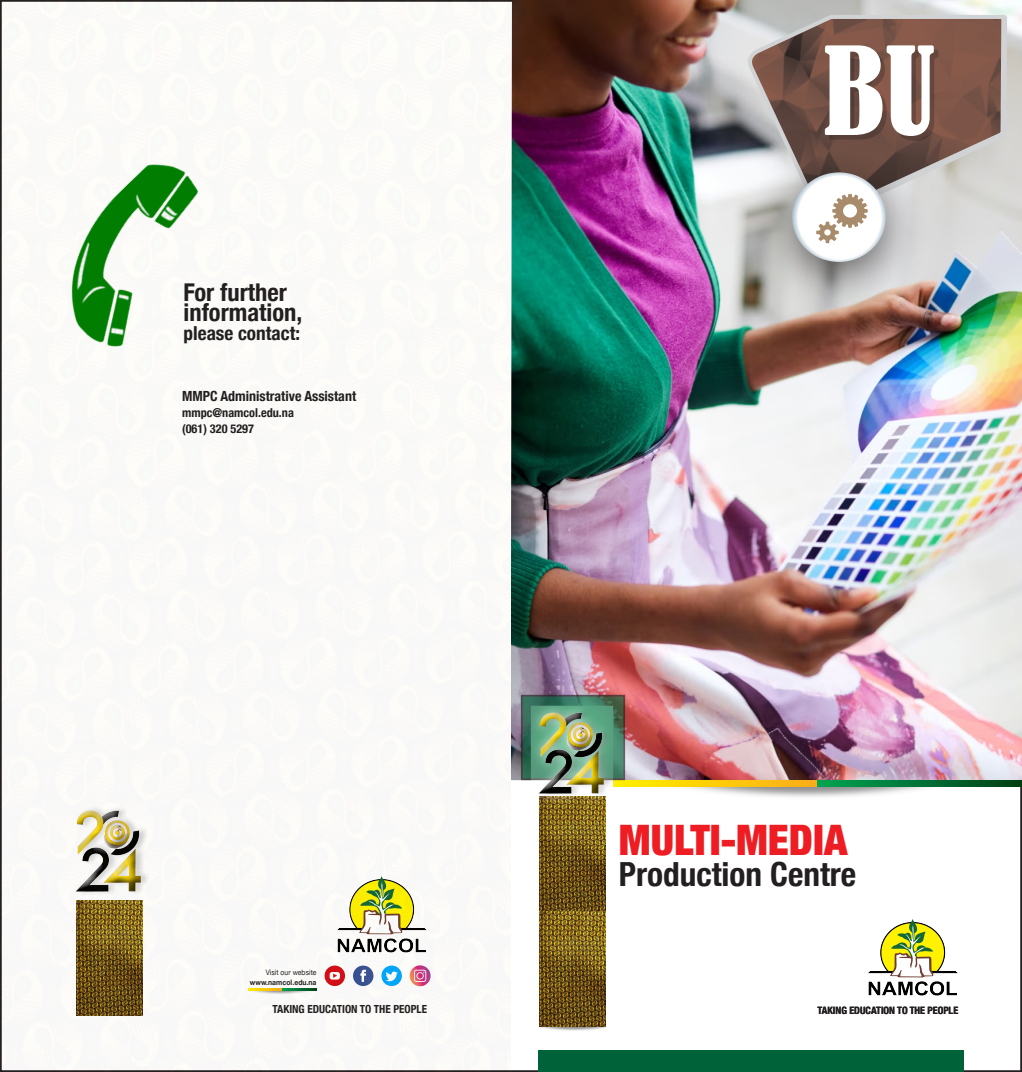
<style>
.page{position:relative;width:1022px;height:1072px;background:#fff}
.page>*{position:absolute;margin:0;border:0;box-sizing:border-box;transform-origin:0 0}
.t1{font:condensed 113.58px "Bernard";color:#fff}
.t2{font:900 condensed 42px "Helvetica Neue";color:#ee1d23}
.t3{font:700 condensed 33.25px "Helvetica Neue";color:#231f20}
.t4{font:700 condensed 24.5px "Helvetica Neue";color:#231f20}
.t5{font:700 condensed 19.25px "Helvetica Neue";color:#231f20}
.t6{font:700 condensed 14px "Helvetica Neue";color:#231f20}
.t7{font:700 condensed 12.25px "Helvetica Neue";color:#231f20}
.t8{font:700 condensed 11.2px "Helvetica Neue";color:#231f20}
.t9{font:700 condensed 10.15px "Helvetica Neue";color:#231f20}
.t10{font:700 7.52px "Helvetica Neue";letter-spacing:.01em;color:#231f20;scale:.9 1}
.t11{font:7.52px "Helvetica Neue";letter-spacing:.01em;color:#231f20;scale:.9 1}
</style>
<div class="page">
<img style="left:0;top:0;width:511px;height:1071px">
<img style="left:511px;top:0;width:511px;height:780px">
<img style="left:868px;top:919px;width:90px;height:77px">
<svg style="left:625px;top:780px;width:193px;height:6px"></svg>
<svg style="left:818px;top:780px;width:204px;height:6px"></svg>
<img style="left:540px;top:807px;width:65px;height:224px">
<svg style="left:524px;top:697px;width:98px;height:3px"></svg>
<div style="left:521px;top:694px;width:104px;height:86px;border:2px solid #231f20"></div>
<img style="left:518px;top:700px;width:107px;height:87px">
<div style="left:523px;top:699px;width:98px;height:108px;background:#231f20;opacity:.5"></div>
<div style="left:527px;top:700px;width:86px;height:102px;background:#fff;opacity:.75"></div>
<div style="left:529px;top:704px;width:87px;height:102px;background:#231f20;opacity:.75"></div>
<div style="left:538px;top:1050px;width:426px;height:21px;background:#006238"></div>
<img style="left:15px;top:134px;width:242px;height:240px">
<svg style="left:746px;top:13px;width:262px;height:212px"></svg>
<div style="left:829px;top:50px;width:109px;height:91px;background:#231f20;opacity:.3"></div>
<div style="left:748px;top:140px;width:181px;height:177px;background:#231f20;opacity:.75"></div>
<svg style="left:792px;top:172px;width:94px;height:90px"></svg>
<p class="t4" style="left:184px;top:272px;width:105px">For further</p>
<p class="t4" style="left:184px;top:291px;width:120px">information,</p>
<p class="t5" style="left:184px;top:317px;width:118px">please contact:</p>
<p class="t6" style="left:182px;top:385px;width:176px">MMPC Administrative Assistant</p>
<p class="t7" style="left:182px;top:402px;width:113px">mmpc@namcol.edu.na</p>
<p class="t7" style="left:182px;top:418px;width:73px">(061) 320 5297</p>
<p class="t11" style="left:266px;top:967px;width:58px">Visit our website</p>
<p class="t10" style="left:250px;top:976px;width:76px">www.namcol.edu.na</p>
<p class="t8" style="left:272px;top:999px;width:156px">TAKING EDUCATION TO THE PEOPLE</p>
<p class="t1" style="left:824px;top:25px;width:113px">BU</p>
<p class="t2" style="left:619px;top:805px;width:230px">MULTI-MEDIA</p>
<p class="t3" style="left:619px;top:846px;width:239px">Production Centre</p>
<p class="t9" style="left:817px;top:1001px;width:142px">TAKING EDUCATION TO THE PEOPLE</p>
</div>
